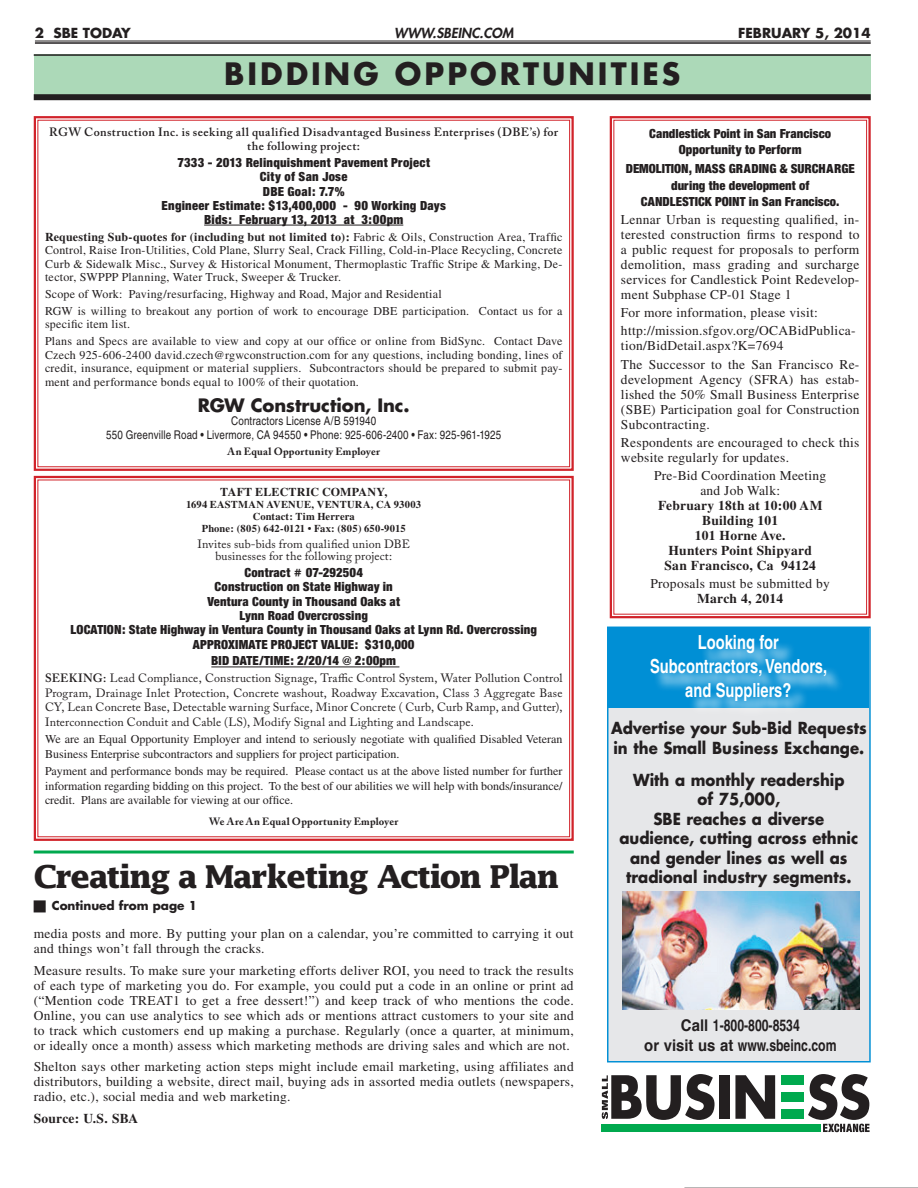
<style>
.page{position:relative;width:918px;height:1188px;background:#fff}
.page>*{position:absolute;margin:0;border:0;box-sizing:border-box;transform-origin:0 0}
.t1{font:700 31.5px "Lucida";letter-spacing:-.06em;color:#231f20}
.t2{font:700 30px "Futura";letter-spacing:.1em;color:#231f20}
.t3{font:700 condensed 19.35px/24.3px "Helvetica";color:#fff;text-align:center;scale:.92 1}
.t4{font:700 18px "Futura";letter-spacing:-.01em;color:#231f20}
.t5{font:700 16.2px/19.4px "Futura";color:#231f20;scale:.92 1}
.t6{font:700 condensed 16.2px/19.4px "Helvetica";color:#231f20;text-align:center;scale:.92 1}
.t7{font:13.5px/15px "Times";letter-spacing:.02em;color:#231f20;text-align:justify}
.t8{font:13.5px/14.2px "Sans Black Condensed DTC";letter-spacing:.01em;color:#231f20;text-align:center}
.t9{font:700 13.5px/15px "Times";letter-spacing:.02em;color:#231f20;text-align:center}
.t10{font:700 13.5px "Futura";color:#231f20}
.t11{font:italic 800 13.5px "Futura";color:#231f20}
.t12{font:12px/13.5px "Times";letter-spacing:.005em;color:#231f20;text-align:justify}
.t13{font:12px/14.4px "Adobe Caslon Pro";letter-spacing:.015em;color:#231f20;text-align:center}
.t14{font:600 12px/13.5px "Adobe Caslon Pro";letter-spacing:.04em;color:#231f20;text-align:center}
.t15{font:condensed 12px/13.5px "Helvetica";letter-spacing:.01em;color:#231f20;text-align:center}
.t16{font:700 12px "Times";letter-spacing:.01em;color:#231f20}
.t17{font:700 12px "Futura";color:#231f20}
.t18{font:700 10.5px/12px "Times";letter-spacing:.02em;color:#231f20;text-align:center}
.t19{font:700 10.5px "Adobe Caslon Pro";letter-spacing:.02em;color:#231f20}
.s1{font-weight:700}
.s2{font-weight:600}
.s3{font-stretch:normal}
</style>
<div class="page">
<hr style="left:35px;top:41px;width:836px;height:1px;background:#231f20">
<hr style="left:35px;top:42px;width:836px;height:2px;background:#231f20">
<div style="left:602px;top:1124px;width:219px;height:8px;background:#00a94e"></div>
<div style="left:719px;top:1075px;width:10px;height:44px;background:#231f20"></div>
<svg style="left:735px;top:1075px;width:40px;height:44px"></svg>
<div style="left:782px;top:1075px;width:22px;height:10px;background:#00a94e"></div>
<div style="left:782px;top:1092px;width:22px;height:10px;background:#00a94e"></div>
<div style="left:782px;top:1109px;width:22px;height:10px;background:#00a94e"></div>
<svg style="left:602px;top:1074px;width:113px;height:46px"></svg>
<svg style="left:808px;top:1074px;width:62px;height:58px"></svg>
<div style="left:34px;top:54px;width:837px;height:46px;background:#acd9b8"></div>
<hr style="left:34px;top:54px;width:837px;height:2px;background:#231f20">
<div style="left:34px;top:94px;width:837px;height:6px;background:#231f20"></div>
<svg style="left:685px;top:1187px;width:233px;height:1px"></svg>
<div style="left:607px;top:626px;width:264px;height:437px;background:#e6e7e9"></div>
<div style="left:609px;top:627px;width:260px;height:81px;background:#008fd5"></div>
<div style="left:653px;top:638px;width:191px;height:82px;background:#fff;opacity:.75"></div>
<img style="left:622px;top:891px;width:238px;height:118px">
<svg style="left:33px;top:116px;width:541px;height:355px"></svg>
<svg style="left:609px;top:116px;width:262px;height:503px"></svg>
<div style="left:613px;top:120px;width:254px;height:495px;border:1px solid #d1232a"></div>
<svg style="left:33px;top:475px;width:541px;height:366px"></svg>
<hr style="left:34px;top:851px;width:540px;height:3px;background:#00a94e">
<p class="t10" style="left:35px;top:24px;width:28px">2 sbe</p>
<p class="t10" style="left:83px;top:24px;width:49px">to day</p>
<p class="t11" style="left:394px;top:24px;width:121px">WWW.SBEINC.COM</p>
<p class="t10" style="left:738px;top:24px;width:134px">February 5, 2014</p>
<h2 class="t2" style="left:224px;top:53px;width:42px">BIDDI</h2>
<h2 class="t2" style="left:324px;top:53px;width:198px">NG OPPORTU</h2>
<h2 class="t2" style="left:569px;top:53px;width:113px">NITIES</h2>
<p class="t14" style="left:49px;top:125px;width:510px">RGW Construction Inc. is seeking all qualified Disadvantaged Business Enterprises (DBE’s) for the following project:</p>
<p class="t8" style="left:162px;top:155px;width:286px">7333 - 2013 Relinquishment Pavement Project<br>City of San Jose<br>DBE Goal: 7.7%<br>Engineer Estimate: $13,400,000 - 90 Working Days<br>Bids: February 13, 2013 at 3:00pm</p>
<p class="t12" style="left:45px;top:230px;width:519px"><span class="s1">Requesting Sub-quotes for (including but not limited to):</span> Fabric &amp; Oils, Construction Area, Traffic Control, Raise Iron-Utilities, Cold Plane, Slurry Seal, Crack Filling, Cold-in-Place Recycling, Concrete Curb &amp; Sidewalk Misc., Survey &amp; Historical Monument, Thermoplastic Traffic Stripe &amp; Marking, De&shy;tector, SWPPP Planning, Water Truck, Sweeper &amp; Trucker.</p>
<p class="t12" style="left:45px;top:286px;width:519px;line-height:16.8px">Scope of Work: Paving/resurfacing, Highway and Road, Major and Residential<br>RGW is willing to breakout any portion of work to encourage DBE participation. Contact us for a</p>
<p class="t12" style="left:45px;top:316px;width:519px;line-height:16.8px">specific item list.<br>Plans and Specs are available to view and copy at our office or online from BidSync. Contact Dave</p>
<p class="t12" style="left:45px;top:348px;width:519px">Czech 925-606-2400 david.czech@rgwconstruction.com for any questions, including bonding, lines of credit, insurance, equipment or material suppliers. Subcontractors should be prepared to submit pay&shy;ment and performance bonds equal to 100% of their quotation.</p>
<h3 class="t4" style="left:198px;top:393px;width:213px">RGW Construction, Inc.</h3>
<p class="t15" style="left:106px;top:414px;width:396px">Contractors License A/B 591940<br>550 Greenville Road • Livermore, CA 94550 • Phone: 925-606-2400 • Fax: 925-961-1925</p>
<p class="t19" style="left:228px;top:446px;width:154px">An Equal Opportunity Employer</p>
<p class="t16" style="left:220px;top:485px;width:169px">TAFT ELECTRIC COMPANY,</p>
<p class="t18" style="left:186px;top:499px;width:236px">1694 EASTMAN AVENUE, VENTURA, CA 93003<br>Contact: Tim Herrera<br>Phone: (805) 642-0121 • Fax: (805) 650-9015</p>
<p class="t13" style="left:198px;top:538px;width:214px;line-height:12px">Invites sub-bids from qualified union DBE businesses for the following project:</p>
<p class="t8" style="left:71px;top:565px;width:468px">Contract # 07-292504<br>Construction on State Highway in<br>Ventura County in Thousand Oaks at<br>Lynn Road Overcrossing<br>LOCATION: State Highway in Ventura County in Thousand Oaks at Lynn Rd. Overcrossing APPROXIMATE PROJECT VALUE: $310,000</p>
<p class="t8" style="left:211px;top:653px;width:186px">BID DATE/TIME: 2/20/14 @ 2:00pm</p>
<p class="t13" style="left:45px;top:671px;width:519px;text-align:justify"><span class="s2">SEEKING:</span> Lead Compliance, Construction Signage, Traffic Control System, Water Pollution Control Program, Drainage Inlet Protection, Concrete washout, Roadway Excavation, Class 3 Aggregate Base CY, Lean Concrete Base, Detectable warning Surface, Minor Concrete ( Curb, Curb Ramp, and Gutter), Interconnection Conduit and Cable (LS), Modify Signal and Lighting and Landscape.</p>
<p class="t12" style="left:45px;top:732px;width:519px;line-height:14.4px">We are an Equal Opportunity Employer and intend to seriously negotiate with qualified Disabled Veteran<br>Business Enterprise subcontractors and suppliers for project participation.</p>
<p class="t12" style="left:45px;top:764px;width:519px;line-height:14.4px">Payment and performance bonds may be required. Please contact us at the above listed number for further information regarding bidding on this project. To the best of our abilities we will help with bonds/insurance/ credit. Plans are available for viewing at our office.</p>
<p class="t19" style="left:209px;top:815px;width:190px">We Are An Equal Opportunity Employer</p>
<h1 class="t1" style="left:34px;top:858px;width:527px">Creating a Marketing Action Plan</h1>
<p class="t17" style="left:52px;top:898px;width:147px">Continued from page 1</p>
<p class="t7" style="left:34px;top:926px;width:541px">media posts and more. By putting your plan on a calendar, you’re committed to carrying it out and things won’t fall through the cracks.</p>
<p class="t7" style="left:34px;top:963px;width:542px">Measure results. To make sure your marketing efforts deliver ROI, you need to track the results of each type of marketing you do. For example, you could put a code in an online or print ad (“Mention code TREAT1 to get a free dessert!”) and keep track of who mentions the code.<br>Online, you can use analytics to see which ads or mentions attract customers to your site and to track which customers end up making a purchase. Regularly (once a quarter, at minimum, or ideally once a month) assess which marketing methods are driving sales and which are not.</p>
<p class="t7" style="left:34px;top:1059px;width:542px">Shelton says other marketing action steps might include email marketing, using affiliates and distributors, building a website, direct mail, buying ads in assorted media outlets (newspapers, radio, etc.), social media and web marketing.</p>
<p class="t9" style="left:34px;top:1111px;width:106px">Source: U.S. SBA</p>
<p class="t8" style="left:649px;top:125px;width:183px;line-height:16.2px">Candlestick Point in San Francisco<br>Opportunity to Perform</p>
<p class="t8" style="left:626px;top:161px;width:230px;line-height:16.2px">DEMOLITION, MASS GRADING &amp; SURCHARGE during the development of<br>CANDLESTICK POINT in San Francisco.</p>
<p class="t7" style="left:621px;top:212px;width:240px">Lennar Urban is requesting qualified, in&shy;terested construction firms to respond to a public request for proposals to perform demolition, mass grading and surcharge services for Candlestick Point Redevelop&shy;ment Subphase CP-01 Stage 1</p>
<p class="t7" style="left:621px;top:303px;width:236px;line-height:18.3px">For more information, please visit: http://mission.sfgov.org/OCABidPublica-</p>
<p class="t7" style="left:621px;top:337px;width:240px;line-height:18.3px">tion/BidDetail.aspx?K=7694<br>The Successor to the San Francisco Re-</p>
<p class="t7" style="left:621px;top:372px;width:240px">development Agency (SFRA) has estab&shy;lished the 50% Small Business Enterprise (SBE) Participation goal for Construction Subcontracting.</p>
<p class="t7" style="left:621px;top:435px;width:240px">Respondents are encouraged to check this website regularly for updates.</p>
<p class="t7" style="left:654px;top:468px;width:174px;text-align:center">Pre-Bid Coordination Meeting and Job Walk:</p>
<p class="t9" style="left:658px;top:498px;width:166px">February 18th at 10:00 AM<br>Building 101<br>101 Horne Ave.<br>Hunters Point Shipyard<br>San Francisco, Ca 94124</p>
<p class="t7" style="left:650px;top:576px;width:181px">Proposals must be submitted by</p>
<p class="t9" style="left:697px;top:591px;width:87px">March 4, 2014</p>
<h3 class="t3" style="left:650px;top:630px;width:194px">Looking for<br>Subcontractors, Vendors, and Suppliers?</h3>
<p class="t5" style="left:611px;top:718px;width:279px">Advertise your Sub-Bid Requests in the Small Business Exchange.</p>
<p class="t5" style="left:619px;top:770px;width:261px;text-align:center">With a monthly readership<br>of 75,000,<br>SBE reaches a diverse audience, cutting across ethnic and gender lines as well as tradional industry segments.</p>
<p class="t6" style="left:644px;top:1016px;width:211px"><span class="s3">Call</span> 1-800-800-8534<br><span class="s3">or visit us at</span> www.sbeinc.com</p>
</div>
